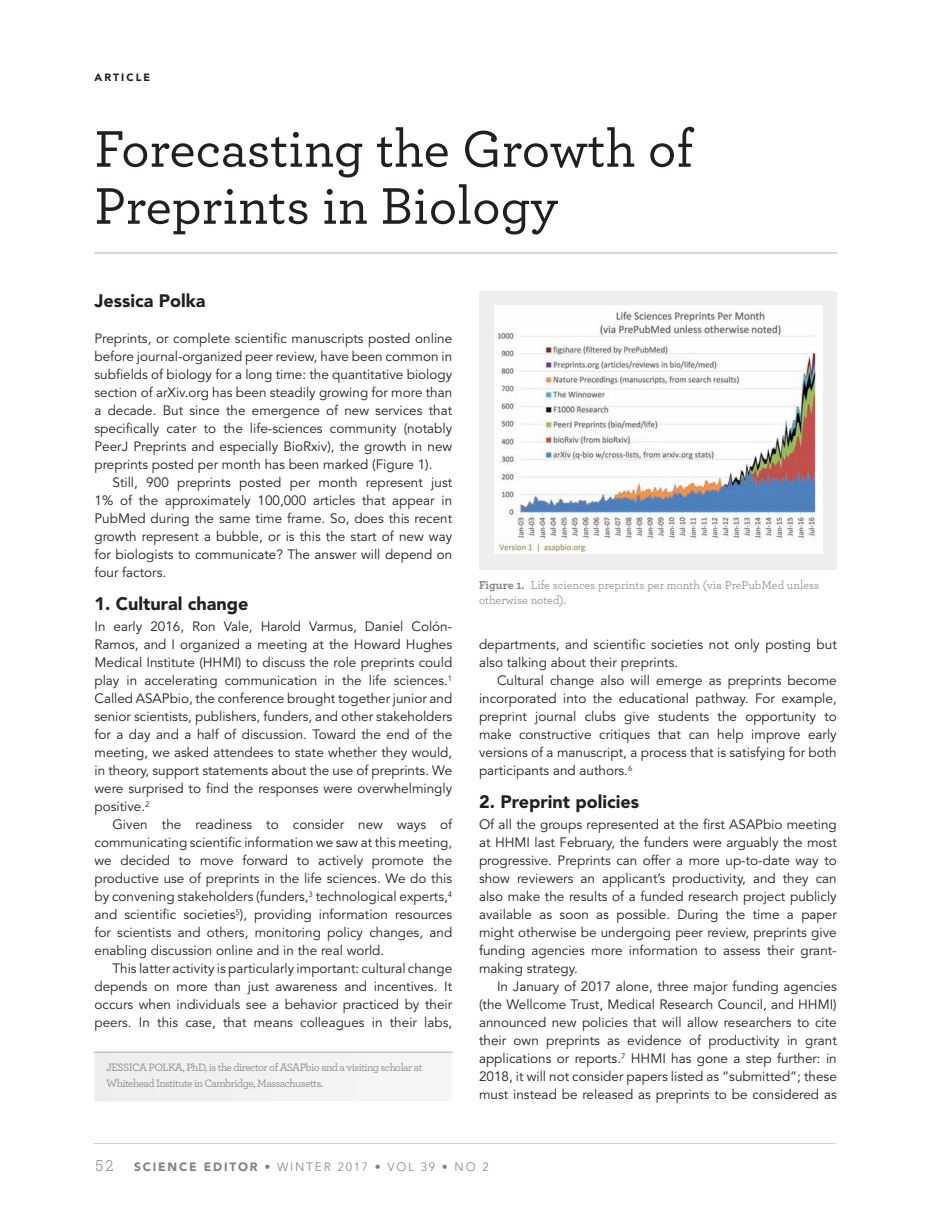
<style>
.page{position:relative;width:945px;height:1215px;background:#fff}
.page>*{position:absolute;margin:0;border:0;box-sizing:border-box;transform-origin:0 0}
.t1{font:500 54px/57px "Archer";color:#231f20}
.t2{font:900 18px "Avenir LT Std";color:#231f20}
.t3{font:300 15px "Roboto Slab";color:#808285}
.t4{font:13.5px "Avenir LT Std";color:#231f20}
.t5{font:12px/15px "Archer";color:#808285}
.t6{font:300 12px "Avenir LT Std";letter-spacing:.15em;color:#808285}
.t7{font:500 11.25px/16.5px "Archer";letter-spacing:-.05em;color:#8f9194}
.t8{font:900 10.5px "Avenir LT Std";letter-spacing:.2em;color:#231f20}
.s1{color:#909295}
.s2{font-weight:700}
.s3{font-weight:900}
</style>
<div class="page">
<hr style="left:94px;top:1143px;width:742px;height:1px;background:#d1d2d4">
<hr style="left:94px;top:252px;width:743px;height:2px;background:#c7c8ca">
<div style="left:107px;top:1062px;width:316px;height:11px;background:#f1f2f3"></div>
<div style="left:106px;top:1079px;width:217px;height:10px;background:#f0f1f2"></div>
<svg style="left:94px;top:1052px;width:358px;height:1px"></svg>
<div style="left:479px;top:291px;width:358px;height:279px;background:#eeeeef"></div>
<img style="left:494px;top:305px;width:329px;height:249px">
<p class="t8" style="left:94px;top:73px;width:57px">ARTICLE</p>
<p class="t1" style="left:94px;top:124px;width:601px">Forecasting the Growth of<br>Preprints in Biology</p>
<p class="t2" style="left:94px;top:293px;width:113px">Jessica Polka</p>
<p class="t4" style="left:94px;top:333px;width:359px">Preprints, or complete scientific manuscripts posted online</p>
<p class="t4" style="left:94px;top:351px;width:359px">before journal-organized peer review, have been common in</p>
<p class="t4" style="left:94px;top:369px;width:359px">subfields of biology for a long time: the quantitative biology</p>
<p class="t4" style="left:94px;top:387px;width:359px">section of arXiv.org has been steadily growing for more than</p>
<p class="t4" style="left:94px;top:405px;width:359px">a decade. But since the emergence of new services that</p>
<p class="t4" style="left:94px;top:423px;width:359px">specifically cater to the life-sciences community (notably</p>
<p class="t4" style="left:94px;top:441px;width:359px">PeerJ Preprints and especially BioRxiv), the growth in new</p>
<p class="t4" style="left:94px;top:459px;width:340px">preprints posted per month has been marked (Figure 1).</p>
<p class="t4" style="left:112px;top:477px;width:341px">Still, 900 preprints posted per month represent just</p>
<p class="t4" style="left:94px;top:495px;width:359px">1% of the approximately 100,000 articles that appear in</p>
<p class="t4" style="left:94px;top:513px;width:359px">PubMed during the same time frame. So, does this recent</p>
<p class="t4" style="left:94px;top:531px;width:359px">growth represent a bubble, or is this the start of new way</p>
<p class="t4" style="left:94px;top:549px;width:359px">for biologists to communicate? The answer will depend on</p>
<p class="t4" style="left:94px;top:567px;width:73px">four factors.</p>
<p class="t2" style="left:94px;top:596px;width:155px">1. Cultural change</p>
<p class="t4" style="left:94px;top:621px;width:359px">In early 2016, Ron Vale, Harold Varmus, Daniel Colón-</p>
<p class="t4" style="left:94px;top:639px;width:359px">Ramos, and I organized a meeting at the Howard Hughes</p>
<p class="t4" style="left:94px;top:657px;width:359px">Medical Institute (HHMI) to discuss the role preprints could</p>
<p class="t4" style="left:94px;top:675px;width:359px">play in accelerating communication in the life sciences.<sup>1</sup></p>
<p class="t4" style="left:94px;top:693px;width:359px">Called ASAPbio, the conference brought together junior and</p>
<p class="t4" style="left:94px;top:711px;width:359px">senior scientists, publishers, funders, and other stakeholders</p>
<p class="t4" style="left:94px;top:729px;width:359px">for a day and a half of discussion. Toward the end of the</p>
<p class="t4" style="left:94px;top:747px;width:359px">meeting, we asked attendees to state whether they would,</p>
<p class="t4" style="left:94px;top:765px;width:359px">in theory, support statements about the use of preprints. We</p>
<p class="t4" style="left:94px;top:783px;width:359px">were surprised to find the responses were overwhelmingly</p>
<p class="t4" style="left:94px;top:801px;width:57px">positive.<sup>2</sup></p>
<p class="t4" style="left:112px;top:819px;width:341px">Given the readiness to consider new ways of</p>
<p class="t4" style="left:95px;top:837px;width:359px">communicating scientific information we saw at this meeting,</p>
<p class="t4" style="left:95px;top:855px;width:359px">we decided to move forward to actively promote the</p>
<p class="t4" style="left:95px;top:873px;width:359px">productive use of preprints in the life sciences. We do this</p>
<p class="t4" style="left:95px;top:891px;width:359px">by convening stakeholders (funders,<sup>3</sup> technological experts,<sup>4</sup></p>
<p class="t4" style="left:94px;top:909px;width:359px">and scientific societies<sup>5</sup>), providing information resources</p>
<p class="t4" style="left:94px;top:927px;width:359px">for scientists and others, monitoring policy changes, and</p>
<p class="t4" style="left:94px;top:945px;width:291px">enabling discussion online and in the real world.</p>
<p class="t4" style="left:112px;top:963px;width:341px">This latter activity is particularly important: cultural change</p>
<p class="t4" style="left:94px;top:981px;width:359px">depends on more than just awareness and incentives. It</p>
<p class="t4" style="left:94px;top:999px;width:359px">occurs when individuals see a behavior practiced by their</p>
<p class="t4" style="left:94px;top:1017px;width:359px">peers. In this case, that means colleagues in their labs,</p>
<p class="t7" style="left:106px;top:1059px;width:318px">JESSICA POLKA, PhD, is the director of ASAPbio and a vis<span class="s1">iting scholar at<br></span>Whitehead Institute in Cambridge, Massachusetts.</p>
<p class="t5" style="left:479px;top:578px;width:342px"><span class="s2">Figure 1.</span> Life sciences preprints per month (via PrePubMed unless otherwise noted).</p>
<p class="t4" style="left:479px;top:639px;width:359px">departments, and scientific societies not only posting but</p>
<p class="t4" style="left:479px;top:657px;width:201px">also talking about their preprints.</p>
<p class="t4" style="left:497px;top:675px;width:341px">Cultural change also will emerge as preprints become</p>
<p class="t4" style="left:479px;top:693px;width:359px">incorporated into the educational pathway. For example,</p>
<p class="t4" style="left:479px;top:711px;width:359px">preprint journal clubs give students the opportunity to</p>
<p class="t4" style="left:479px;top:729px;width:359px">make constructive critiques that can help improve early</p>
<p class="t4" style="left:479px;top:747px;width:359px">versions of a manuscript, a process that is satisfying for both</p>
<p class="t4" style="left:479px;top:765px;width:155px">participants and authors.<sup>6</sup></p>
<p class="t2" style="left:479px;top:794px;width:162px">2. Preprint policies</p>
<p class="t4" style="left:479px;top:819px;width:359px">Of all the groups represented at the first ASAPbio meeting</p>
<p class="t4" style="left:479px;top:837px;width:359px">at HHMI last February, the funders were arguably the most</p>
<p class="t4" style="left:479px;top:855px;width:359px">progressive. Preprints can offer a more up-to-date way to</p>
<p class="t4" style="left:479px;top:873px;width:359px">show reviewers an applicant’s productivity, and they can</p>
<p class="t4" style="left:479px;top:891px;width:359px">also make the results of a funded research project publicly</p>
<p class="t4" style="left:479px;top:909px;width:359px">available as soon as possible. During the time a paper</p>
<p class="t4" style="left:479px;top:927px;width:359px">might otherwise be undergoing peer review, preprints give</p>
<p class="t4" style="left:479px;top:945px;width:359px">funding agencies more information to assess their grant-</p>
<p class="t4" style="left:479px;top:963px;width:100px">making strategy.</p>
<p class="t4" style="left:497px;top:981px;width:341px">In January of 2017 alone, three major funding agencies</p>
<p class="t4" style="left:479px;top:999px;width:359px">(the Wellcome Trust, Medical Research Council, and HHMI)</p>
<p class="t4" style="left:479px;top:1017px;width:359px">announced new policies that will allow researchers to cite</p>
<p class="t4" style="left:479px;top:1035px;width:359px">their own preprints as evidence of productivity in grant</p>
<p class="t4" style="left:479px;top:1053px;width:359px">applications or reports.<sup>7</sup> HHMI has gone a step further: in</p>
<p class="t4" style="left:479px;top:1071px;width:359px">2018, it will not consider papers listed as “submitted”; these</p>
<p class="t4" style="left:479px;top:1089px;width:359px">must instead be released as preprints to be considered as</p>
<p class="t3" style="left:95px;top:1155px;width:20px">52</p>
<p class="t6" style="left:134px;top:1162px;width:356px"><span class="s3">SCIENCE EDITOR</span> • WINTER 2017 • VOL 39 • NO 2</p>
</div>
